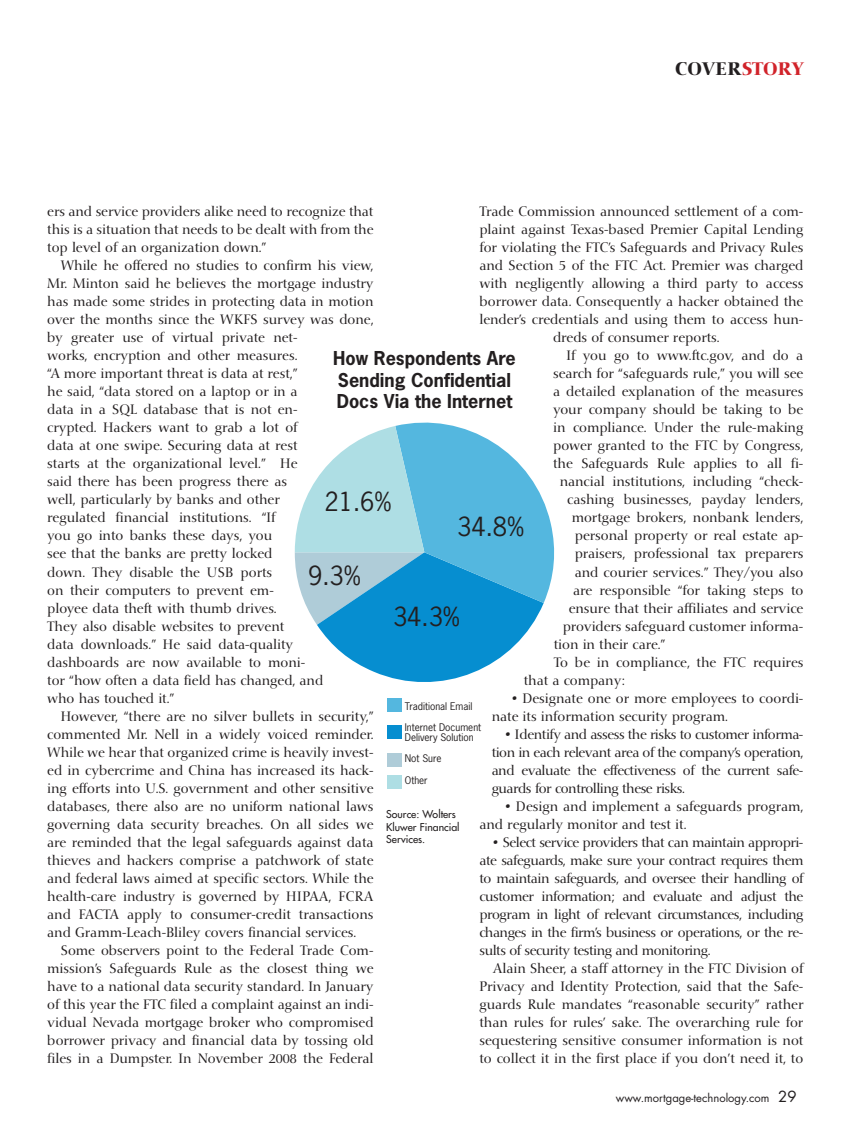
<style>
.page{position:relative;width:850px;height:1135px;background:#fff}
.page>*{position:absolute;margin:0;border:0;box-sizing:border-box;transform-origin:0 0}
.t1{font:24.75px "News Gothic Std";color:#231f20}
.t2{font:700 18px/21.6px "News Gothic Std";color:#231f20}
.t3{font:500 18px "Nofret";color:#231f20}
.t4{font:13.5px/18px "Nofret";color:#231f20;text-align:justify}
.t5{font:11.25px "Futura Std";color:#231f20}
.t6{font:500 10.5px/12.6px "Futura Std";color:#231f20}
.t7{font:9.9px/21.5px "News Gothic Std";color:#231f20}
.s1{color:#d1232a}
.s2{font-size:16.5px}
.s3{font-size:15px}
</style>
<div class="page">
<svg style="left:295px;top:422px;width:260px;height:260px"></svg>
<div style="left:387px;top:697px;width:15px;height:14px;background:#54b7df"></div>
<div style="left:387px;top:725px;width:15px;height:13px;background:#068ed0"></div>
<div style="left:387px;top:752px;width:15px;height:14px;background:#afccd8"></div>
<div style="left:387px;top:774px;width:15px;height:14px;background:#aedee4"></div>
<h2 class="t3" style="left:675px;top:58px;width:130px">COVER<span class="s1">STORY</span></h2>
<p class="t4" style="left:479px;top:203px;width:325px">Trade Commission announced settlement of a com-</p>
<p class="t4" style="left:479px;top:221px;width:325px">plaint against Texas-based Premier Capital Lending</p>
<p class="t4" style="left:479px;top:239px;width:325px">for violating the FTC’s Safeguards and Privacy Rules</p>
<p class="t4" style="left:479px;top:257px;width:325px">and Section 5 of the FTC Act. Premier was charged</p>
<p class="t4" style="left:479px;top:275px;width:325px">with negligently allowing a third party to access</p>
<p class="t4" style="left:479px;top:293px;width:325px">borrower data. Consequently a hacker obtained the</p>
<p class="t4" style="left:479px;top:311px;width:325px">lender’s credentials and using them to access hun-</p>
<p class="t4" style="left:553px;top:329px;width:168px">dreds of consumer reports.</p>
<p class="t4" style="left:567px;top:347px;width:238px">If you go to www.ftc.gov, and do a</p>
<p class="t4" style="left:553px;top:365px;width:252px">search for “safeguards rule,” you will see</p>
<p class="t4" style="left:553px;top:383px;width:252px">a detailed explanation of the measures</p>
<p class="t4" style="left:553px;top:401px;width:252px">your company should be taking to be</p>
<p class="t4" style="left:553px;top:419px;width:252px">in compliance. Under the rule-making</p>
<p class="t4" style="left:553px;top:437px;width:252px">power granted to the FTC by Congress,</p>
<p class="t4" style="left:553px;top:455px;width:252px">the Safeguards Rule applies to all fi-</p>
<p class="t4" style="left:560px;top:473px;width:245px">nancial institutions, including “check-</p>
<p class="t4" style="left:567px;top:491px;width:238px">cashing businesses, payday lenders,</p>
<p class="t4" style="left:572px;top:509px;width:233px">mortgage brokers, nonbank lenders,</p>
<p class="t4" style="left:575px;top:527px;width:230px">personal property or real estate ap-</p>
<p class="t4" style="left:575px;top:545px;width:230px">praisers, professional tax preparers</p>
<p class="t4" style="left:575px;top:563px;width:230px">and courier services.” They/you also</p>
<p class="t4" style="left:573px;top:581px;width:232px">are responsible “for taking steps to</p>
<p class="t4" style="left:569px;top:599px;width:236px">ensure that their affiliates and service</p>
<p class="t4" style="left:563px;top:617px;width:242px">providers safeguard customer informa-</p>
<p class="t4" style="left:554px;top:635px;width:113px">tion in their care.”</p>
<p class="t4" style="left:554px;top:653px;width:251px">To be in compliance, the FTC requires</p>
<p class="t4" style="left:524px;top:671px;width:102px">that a company:</p>
<p class="t4" style="left:492px;top:689px;width:313px;text-indent:20px"><span class="s2">•</span> Designate one or more employees to coordi&shy;nate its information security program.</p>
<p class="t4" style="left:492px;top:725px;width:313px;text-indent:14px"><span class="s2">•</span> Identify and assess the risks to customer informa&shy;tion in each relevant area of the company’s operation, and evaluate the effectiveness of the current safe&shy;guards for controlling these risks.</p>
<p class="t4" style="left:479px;top:797px;width:325px;text-indent:26px"><span class="s2">•</span> Design and implement a safeguards program, and regularly monitor and test it.</p>
<p class="t4" style="left:479px;top:833px;width:325px;text-indent:14px"><span class="s2">•</span> Select service providers that can maintain appropri&shy;ate safeguards, make sure your contract requires them to maintain safeguards, and oversee their handling of customer information; and evaluate and adjust the program in light of relevant circumstances, including changes in the firm’s business or operations, or the re&shy;sults of security testing and monitoring.</p>
<p class="t4" style="left:479px;top:959px;width:325px;text-indent:14px">Alain Sheer, a staff attorney in the FTC Division of Privacy and Identity Protection, said that the Safe&shy;guards Rule mandates “reasonable security” rather than rules for rules’ sake. The overarching rule for sequestering sensitive consumer information is not to collect it in the first place if you don’t need it, to</p>
<p class="t4" style="left:47px;top:203px;width:328px">ers and service providers alike need to recognize that this is a situation that needs to be dealt with from the top level of an organization down.”</p>
<p class="t4" style="left:47px;top:257px;width:328px;text-align:left;text-indent:14px">While he offered no studies to confirm his view, Mr. Minton said he believes the mortgage industry has made some strides in protecting data in motion over the months since the WKFS survey was done, by greater use of virtual private net-<br>works, encryption and other measures.<br>“A more important threat is data at rest,”<br>he said, “data stored on a laptop or in a<br>data in a SQL database that is not en-<br>crypted. Hackers want to grab a lot of<br>data at one swipe. Securing data at rest<br>starts at the organizational level.” He<br>said there has been progress there as<br>well, particularly by banks and other<br>regulated financial institutions. “If<br>you go into banks these days, you<br>see that the banks are pretty locked<br>down. They disable the USB ports<br>on their computers to prevent em-<br>ployee data theft with thumb drives.<br>They also disable websites to prevent<br>data downloads.” He said data-quality<br>dashboards are now available to moni-<br>tor “how often a data field has changed, and<br>who has touched it.”</p>
<p class="t4" style="left:47px;top:707px;width:328px;text-indent:14px">However, “there are no silver bullets in security,” commented Mr. Nell in a widely voiced reminder.<br>While we hear that organized crime is heavily invest&shy;ed in cybercrime and China has increased its hack&shy;ing efforts into U.S. government and other sensitive databases, there also are no uniform national laws governing data security breaches. On all sides we are reminded that the legal safeguards against data thieves and hackers comprise a patchwork of state and federal laws aimed at specific sectors. While the health-care industry is governed by HIPAA, FCRA and FACTA apply to consumer-credit transactions and Gramm-Leach-Bliley covers financial services.</p>
<p class="t4" style="left:47px;top:941px;width:328px;text-indent:14px">Some observers point to the Federal Trade Com&shy;mission’s Safeguards Rule as the closest thing we have to a national data security standard. In January of this year the FTC filed a complaint against an indi&shy;vidual Nevada mortgage broker who compromised borrower privacy and financial data by tossing old files in a Dumpster. In November 2008 the Federal</p>
<h2 class="t2" style="left:333px;top:347px;width:184px">How Respondents Are<br>Sending Confidential<br>Docs Via the Internet</h2>
<h1 class="t1" style="left:325px;top:485px;width:69px">21.6%</h1>
<h1 class="t1" style="left:457px;top:510px;width:69px">34.8%</h1>
<h1 class="t1" style="left:308px;top:559px;width:54px">9.3%</h1>
<h1 class="t1" style="left:393px;top:600px;width:69px">34.3%</h1>
<p class="t7" style="left:405px;top:694px;width:78px">Traditional Email<br>Internet Document</p>
<p class="t7" style="left:405px;top:726px;width:70px">Delivery Solution<br>Not Sure<br>Other</p>
<p class="t6" style="left:386px;top:807px;width:75px">Source: Wolters<br>Kluwer Financial<br>Services.</p>
<p class="t5" style="left:616px;top:1089px;width:182px">www.mortgage-technology.com <span class="s3">29</span></p>
</div>
